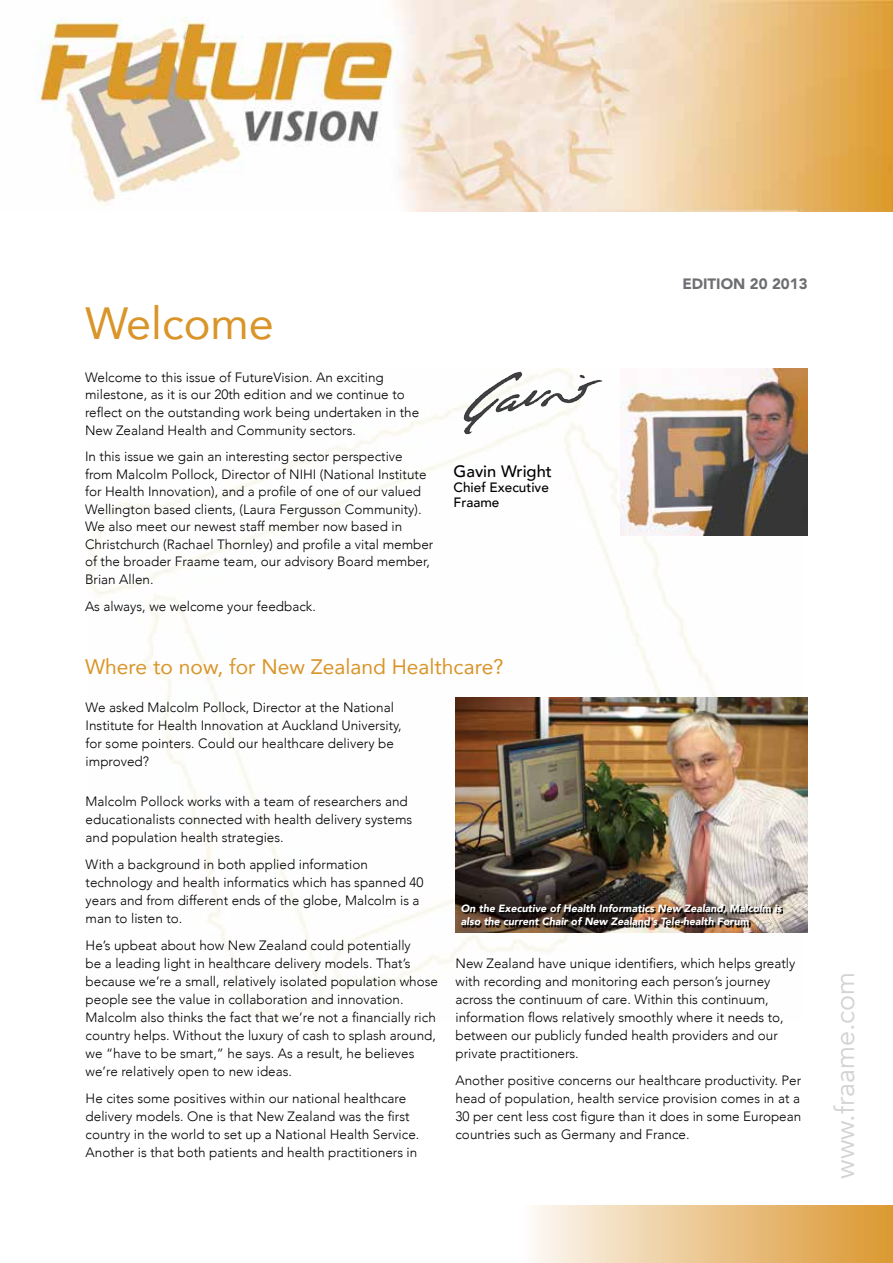
<style>
.page{position:relative;width:893px;height:1263px;background:#fff}
.page>*{position:absolute;margin:0;border:0;box-sizing:border-box;transform-origin:0 0}
.t1{font:45px "Avenir";color:#d99529}
.t2{font:27px "Avenir";color:#d1d3d4}
.t3{font:21px "Avenir";color:#d99529}
.t4{font:500 16.5px "Avenir";color:#000}
.t5{font:900 15px "Avenir";color:#6d6e71}
.t6{font:300 13.5px/18px "Avenir";color:#000}
.t7{font:500 13.5px/15px "Avenir";color:#000}
.t8{font:italic 900 10.5px/13.5px "Avenir";color:#fff}
</style>
<div class="page">
<img style="left:36px;top:0;width:857px;height:211px">
<img style="left:87px;top:369px;width:715px;height:651px">
<svg style="left:534px;top:1206px;width:359px;height:57px;background:#ebc68f"></svg>
<img style="left:620px;top:368px;width:187px;height:167px">
<img style="left:463px;top:377px;width:54px;height:57px">
<img style="left:455px;top:698px;width:353px;height:234px">
<img style="left:463px;top:906px;width:320px;height:21px">
<h1 class="t1" style="left:85px;top:288px;width:190px">Welcome</h1>
<p class="t6" style="left:85px;top:368px;width:336px;line-height:17.5px">Welcome to this issue of FutureVision. An exciting milestone, as it is our 20th edition and we continue to reflect on the outstanding work being undertaken in the New Zealand Health and Community sectors.</p>
<p class="t6" style="left:85px;top:448px;width:350px;line-height:17.5px">In this issue we gain an interesting sector perspective from Malcolm Pollock, Director of NIHI (National Institute for Health Innovation), and a profile of one of our valued Wellington based clients, (Laura Fergusson Community).<br>We also meet our newest staff member now based in Christchurch (Rachael Thornley) and profile a vital member of the broader Fraame team, our advisory Board member, Brian Allen.</p>
<p class="t6" style="left:85px;top:597px;width:232px">As always, we welcome your feedback.</p>
<p class="t4" style="left:454px;top:457px;width:100px">Gavin Wright</p>
<p class="t7" style="left:454px;top:479px;width:97px">Chief Executive<br>Fraame</p>
<h3 class="t3" style="left:85px;top:650px;width:420px">Where to now, for New Zealand Healthcare?</h3>
<p class="t5" style="left:682px;top:271px;width:127px">EDITION 20 2013</p>
<p class="t6" style="left:86px;top:699px;width:318px">We asked Malcolm Pollock, Director at the National Institute for Health Innovation at Auckland University, for some pointers. Could our healthcare delivery be improved?</p>
<p class="t6" style="left:86px;top:792px;width:328px">Malcolm Pollock works with a team of researchers and educationalists connected with health delivery systems and population health strategies.</p>
<p class="t6" style="left:86px;top:855px;width:339px">With a background in both applied information technology and health informatics which has spanned 40 years and from different ends of the globe, Malcolm is a man to listen to.</p>
<p class="t6" style="left:86px;top:936px;width:354px">He’s upbeat about how New Zealand could potentially<br>be a leading light in healthcare delivery models. That’s because we’re a small, relatively isolated population whose people see the value in collaboration and innovation.<br>Malcolm also thinks the fact that we’re not a financially rich country helps. Without the luxury of cash to splash around, we “have to be smart,” he says. As a result, he believes we’re relatively open to new ideas.</p>
<p class="t6" style="left:86px;top:1089px;width:335px">He cites some positives within our national healthcare delivery models. One is that New Zealand was the first country in the world to set up a National Health Service.<br>Another is that both patients and health practitioners in</p>
<p class="t8" style="left:461px;top:901px;width:322px">On the Executive of Health Informatics New Zealand, Malcolm is also the current Chair of New Zealand’s Tele-health Forum</p>
<p class="t6" style="left:455px;top:954px;width:341px">New Zealand have unique identifiers, which helps greatly with recording and monitoring each person’s journey across the continuum of care. Within this continuum, information flows relatively smoothly where it needs to, between our publicly funded health providers and our private practitioners.</p>
<p class="t6" style="left:455px;top:1071px;width:347px;text-align:justify">Another positive concerns our healthcare productivity. Per head of population, health service provision comes in at a 30 per cent less cost figure than it does in some European countries such as Germany and France.</p>
<h2 class="t2" style="left:829px;top:1179px;width:209px;rotate:-90deg">www.fraame.com</h2>
</div>
